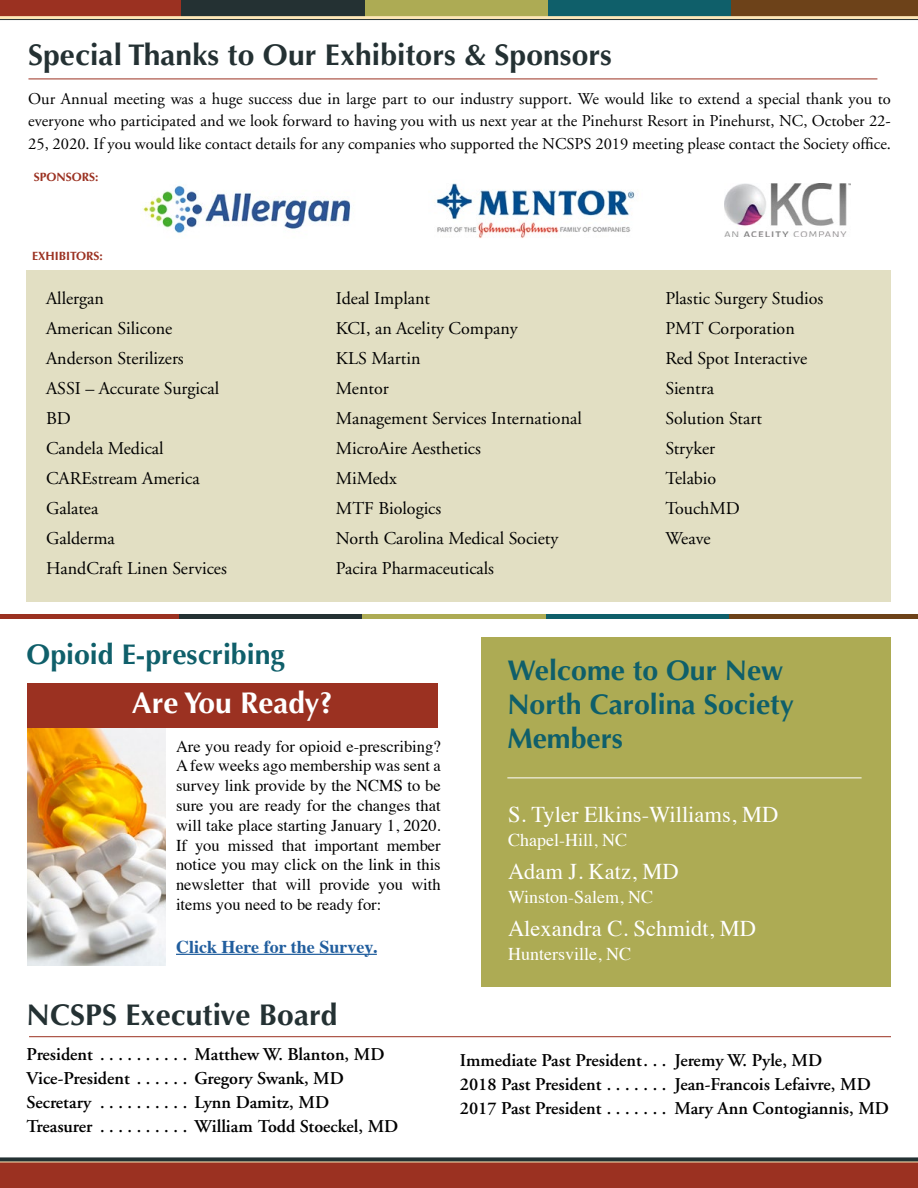
<style>
.page{position:relative;width:918px;height:1188px;background:#fff}
.page>*{position:absolute;margin:0;border:0;box-sizing:border-box;transform-origin:0 0}
.t1{font:700 30px "Optima";letter-spacing:.005em;color:#243133}
.t2{font:700 30px "Optima";color:#fff}
.t3{font:700 28.5px/34.2px "Optima";color:#0f5f6a}
.t4{font:22.5px "Times";color:#fff}
.t5{font:18px/30px "Adobe Garamond";color:#000}
.t6{font:600 18px/24px "Adobe Garamond";color:#000}
.t7{font:18px "Times";color:#fff}
.t8{font:700 18px "Times";color:#215e9e}
.t9{font:16.5px/22.5px "Adobe Garamond";color:#000;text-align:justify}
.t10{font:16.5px/19.8px "Times";color:#000;text-align:justify}
.t11{font:700 12px "Optima";color:#9b3121}
</style>
<div class="page">
<hr style="left:176px;top:954px;width:201px;height:1px;background:#215e9e">
<div style="left:0;top:0;width:181px;height:17px;background:#9b3121"></div>
<div style="left:181px;top:0;width:184px;height:17px;background:#243133"></div>
<div style="left:365px;top:0;width:183px;height:17px;background:#adab54"></div>
<div style="left:548px;top:0;width:184px;height:17px;background:#0f5f6a"></div>
<div style="left:732px;top:0;width:186px;height:17px;background:#6d4219"></div>
<div style="left:0;top:1160px;width:918px;height:28px;background:#9b3121"></div>
<div style="left:0;top:1157px;width:918px;height:5px;background:#243133"></div>
<hr style="left:0;top:1162px;width:918px;height:1px;background:#fde6b7">
<hr style="left:0;top:16px;width:918px;height:3px;background:#fde6b7">
<hr style="left:0;top:19px;width:918px;height:1px;background:#243133">
<hr style="left:29px;top:1036px;width:862px;height:1px;background:#9b3121">
<hr style="left:0;top:615px;width:179px;height:4px;background:#9b3121">
<hr style="left:179px;top:615px;width:184px;height:4px;background:#243133">
<hr style="left:363px;top:615px;width:183px;height:4px;background:#adab54">
<hr style="left:546px;top:615px;width:184px;height:4px;background:#0f5f6a">
<hr style="left:730px;top:615px;width:188px;height:4px;background:#6d4219">
<div style="left:482px;top:637px;width:409px;height:350px;background:#adab54"></div>
<hr style="left:507px;top:778px;width:355px;height:1px;background:#fff">
<img style="left:27px;top:728px;width:138px;height:238px">
<div style="left:27px;top:683px;width:410px;height:45px;background:#9b3121"></div>
<div style="left:27px;top:270px;width:864px;height:332px;background:#e2dfc3"></div>
<hr style="left:28px;top:79px;width:849px;height:1px;background:#9b3121">
<img style="left:143px;top:185px;width:208px;height:48px">
<img style="left:434px;top:183px;width:201px;height:55px">
<img style="left:725px;top:183px;width:125px;height:54px">
<h1 class="t1" style="left:28px;top:38px;width:585px">Special Thanks to Our Exhibitors &amp; Sponsors</h1>
<p class="t9" style="left:28px;top:88px;width:864px">Our Annual meeting was a huge success due in large part to our industry support. We would like to extend a special thank you to everyone who participated and we look forward to having you with us next year at the Pinehurst Resort in Pinehurst, NC, October 22- 25, 2020. If you would like contact details for any companies who supported the NCSPS 2019 meeting please contact the Society office.</p>
<p class="t11" style="left:34px;top:170px;width:66px">SPONSORS:</p>
<p class="t11" style="left:32px;top:249px;width:72px">EXHIBITORS:</p>
<p class="t5" style="left:46px;top:284px;width:182px">Allergan<br>American Silicone<br>Anderson Sterilizers<br>ASSI – Accurate Surgical<br>BD<br>Candela Medical<br>CAREstream America<br>Galatea<br>Galderma<br>HandCraft Linen Services</p>
<p class="t5" style="left:336px;top:284px;width:247px">Ideal Implant<br>KCI, an Acelity Company<br>KLS Martin<br>Mentor<br>Management Services International<br>MicroAire Aesthetics<br>MiMedx<br>MTF Biologics<br>North Carolina Medical Society<br>Pacira Pharmaceuticals</p>
<p class="t5" style="left:665px;top:284px;width:160px">Plastic Surgery Studios<br>PMT Corporation<br>Red Spot Interactive<br>Sientra<br>Solution Start<br>Stryker<br>Telabio<br>TouchMD<br>Weave</p>
<h2 class="t3" style="left:27px;top:637px;width:260px">Opioid E-prescribing</h2>
<h1 class="t2" style="left:132px;top:686px;width:203px">Are You Ready?</h1>
<p class="t10" style="left:176px;top:735px;width:266px">Are you ready for opioid e-prescribing?<br>A few weeks ago membership was sent a survey link provide by the NCMS to be sure you are ready for the changes that will take place starting January 1, 2020.<br>If you missed that important member notice you may click on the link in this newsletter that will provide you with items you need to be ready for:</p>
<p class="t8" style="left:176px;top:930px;width:202px">Click Here for the Survey.</p>
<h1 class="t1" style="left:27px;top:998px;width:312px">NCSPS Executive Board</h1>
<h2 class="t3" style="left:507px;top:653px;width:288px">Welcome to Our New<br>North Carolina Society<br>Members</h2>
<p class="t4" style="left:508px;top:793px;width:272px">S. Tyler Elkins-Williams, MD</p>
<p class="t7" style="left:508px;top:823px;width:120px">Chapel-Hill, NC</p>
<p class="t4" style="left:508px;top:850px;width:172px">Adam J. Katz, MD</p>
<p class="t7" style="left:508px;top:880px;width:147px">Winston-Salem, NC</p>
<p class="t4" style="left:508px;top:907px;width:250px">Alexandra C. Schmidt, MD</p>
<p class="t7" style="left:508px;top:937px;width:124px">Huntersville, NC</p>
<p class="t6" style="left:27px;top:1043px;width:373px">President . . . . . . . . . . Matthew W. Blanton, MD Vice-President . . . . . . Gregory Swank, MD Secretary . . . . . . . . . . Lynn Damitz, MD Treasurer . . . . . . . . . . William Todd Stoeckel, MD</p>
<p class="t6" style="left:460px;top:1049px;width:431px">Immediate Past President . . . Jeremy W. Pyle, MD<br>2018 Past President . . . . . . . Jean-Francois Lefaivre, MD<br>2017 Past President . . . . . . . Mary Ann Contogiannis, MD</p>
</div>
